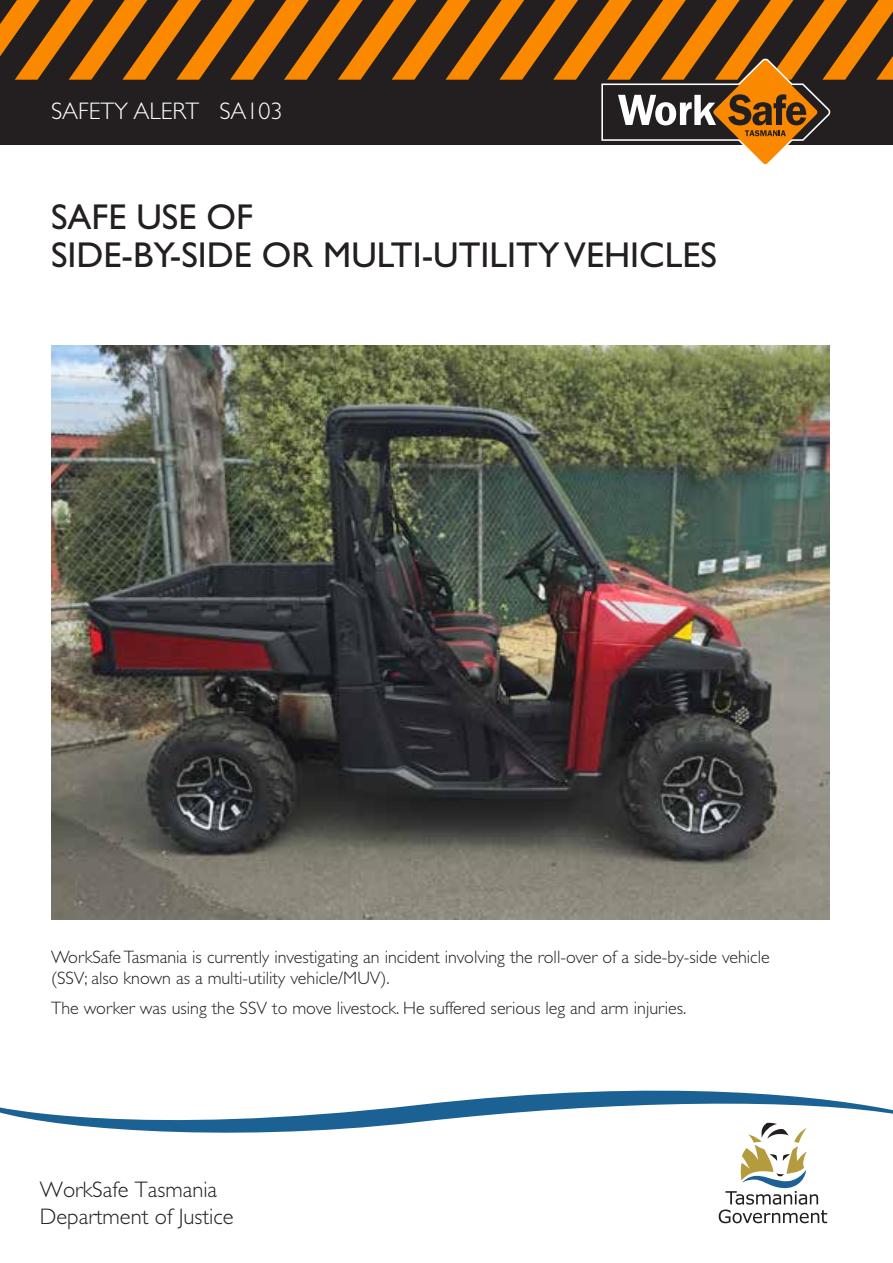
<style>
.page{position:relative;width:893px;height:1263px;background:#fff}
.page>*{position:absolute;margin:0;border:0;box-sizing:border-box;transform-origin:0 0}
.Heading_1{font:36px/37.5px "Gill Sans";color:#231f20}
.t1{font:300 24px "Gill Sans";color:#fff}
.t2{font:300 22.5px/27px "Gill Sans";color:#231f20}
.t3{font:300 18px/21.6px "Gill Sans";color:#231f20}
</style>
<div class="page">
<svg style="left:0;top:0;width:893px;height:165px;background:#725536"></svg>
<img style="left:51px;top:345px;width:778px;height:574px">
<svg style="left:0;top:1090px;width:893px;height:134px"></svg>
<svg style="left:719px;top:1122px;width:108px;height:101px"></svg>
<p class="t1" style="left:51px;top:97px;width:233px">SAFETY ALERT SA103</p>
<h1 class="Heading_1" style="left:51px;top:198px;width:667px">SAFE USE OF<br>SIDE-BY-SIDE OR MULTI-UTILITY VEHICLES</h1>
<p class="t3" style="left:51px;top:946px;width:720px">WorkSafe Tasmania is currently investigating an incident involving the roll-over of a side-by-side vehicle (SSV; also known as a multi-utility vehicle/MUV).</p>
<p class="t3" style="left:51px;top:998px;width:637px">The worker was using the SSV to move livestock. He suffered serious leg and arm injuries.</p>
<p class="t2" style="left:40px;top:1176px;width:195px">WorkSafe Tasmania<br>Department of Justice</p>
</div>
